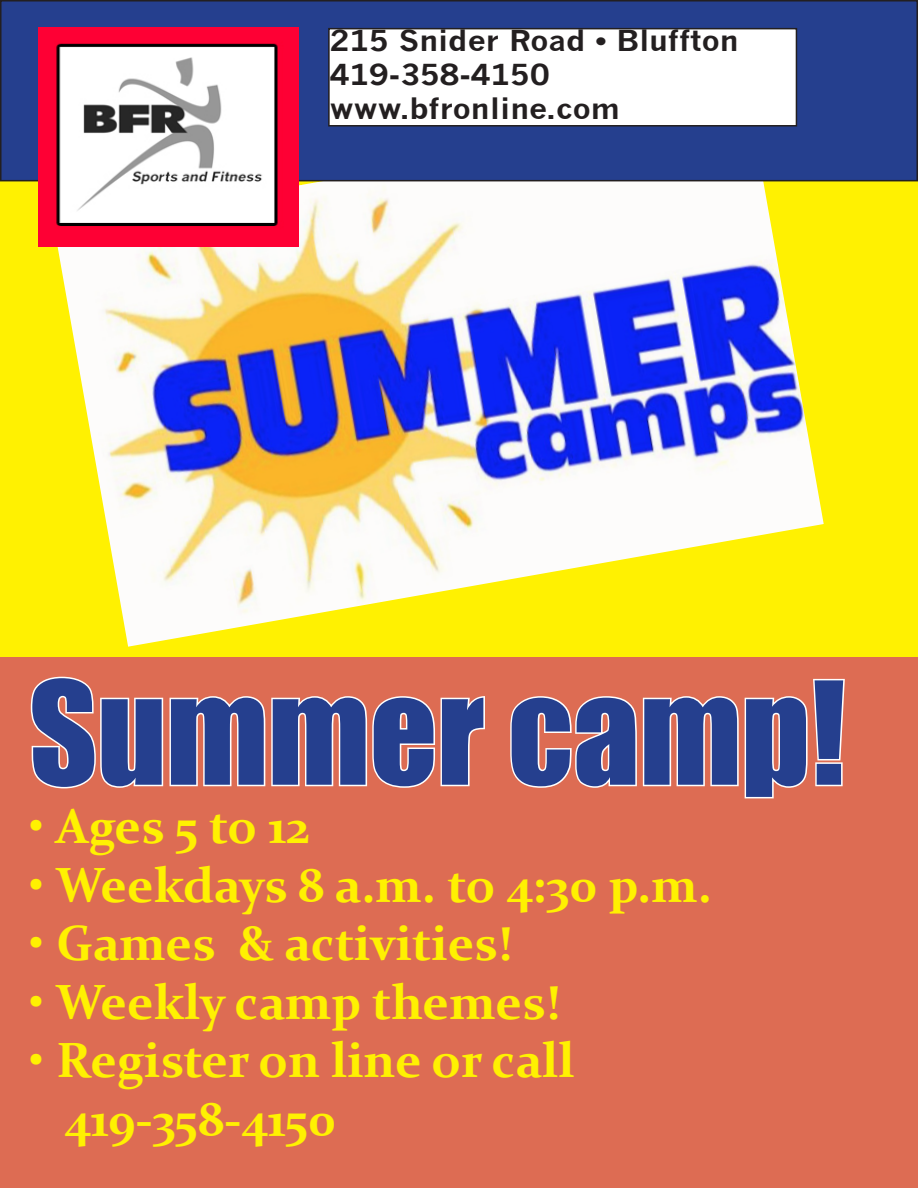
<style>
.page{position:relative;width:918px;height:1188px;background:#fff}
.page>*{position:absolute;margin:0;border:0;box-sizing:border-box;transform-origin:0 0}
.t1{font:132px "Impact";color:#253f8e}
.t2{font:700 49.5px "Constantia";color:#fff101}
.t3{font:700 28.2px "News Gothic";color:#231f20;scale:1.12 1}
</style>
<div class="page">
<div style="left:0;top:657px;width:918px;height:531px;background:#dd6c53"></div>
<div style="left:0;top:179px;width:918px;height:478px;background:#fff101"></div>
<img style="left:57px;top:181px;width:767px;height:466px">
<div style="left:1px;top:1px;width:916px;height:180px;background:#253f8e"></div>
<div style="left:0;top:0;width:918px;height:181px;border:2px solid #231f20"></div>
<div style="left:329px;top:29px;width:467px;height:97px;background:#fff"></div>
<div style="left:328px;top:28px;width:469px;height:99px;border:2px solid #231f20"></div>
<svg style="left:30px;top:676px;width:455px;height:113px"></svg>
<svg style="left:510px;top:678px;width:335px;height:121px"></svg>
<img style="left:39px;top:28px;width:260px;height:219px">
<p class="t3" style="left:330px;top:23px;width:366px">215 Snider Road • Bluffton</p>
<p class="t3" style="left:330px;top:57px;width:198px">419-358-4150</p>
<p class="t3" style="left:330px;top:91px;width:260px">www.bfronline.com</p>
<p class="t1" style="left:29px;top:631px;width:818px">SUMMER CAMP!</p>
<p class="t2" style="left:29px;top:792px;width:283px">• Ages 5 to 12</p>
<p class="t2" style="left:29px;top:851px;width:684px">• Weekdays 8 a.m. to 4:30 p.m.</p>
<p class="t2" style="left:29px;top:909px;width:485px">• Games &amp; activities!</p>
<p class="t2" style="left:29px;top:968px;width:533px">• Weekly camp themes!</p>
<p class="t2" style="left:29px;top:1026px;width:547px">• Register on line or call</p>
<p class="t2" style="left:65px;top:1085px;width:273px">419-358-4150</p>
</div>
